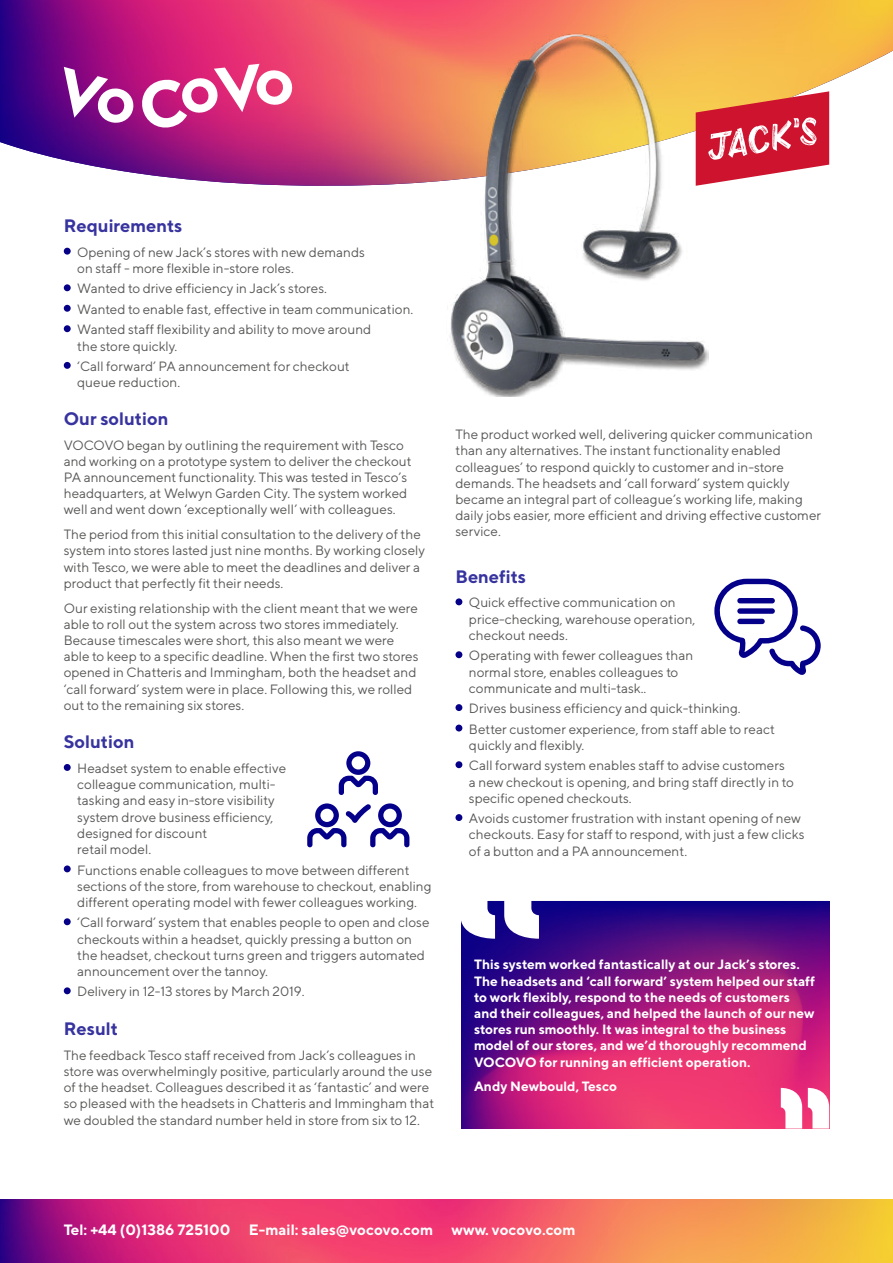
<style>
.page{position:relative;width:893px;height:1263px;background:#fff}
.page>*{position:absolute;margin:0;border:0;box-sizing:border-box;transform-origin:0 0}
.t1{font:700 18px "TT Norms";color:#37339f}
.t2{font:700 15px "TT Norms";color:#fff}
.t3{font:13.5px/16.2px "TT Norms";color:#575756}
.t4{font:700 13.5px/16.2px "TT Norms";color:#fff}
</style>
<div class="page">
<img style="left:0;top:0;width:893px;height:186px">
<div style="left:64px;top:248px;width:7px;height:7px;background:#050087;border-radius:50%"></div>
<div style="left:64px;top:284px;width:7px;height:7px;background:#050087;border-radius:50%"></div>
<div style="left:64px;top:305px;width:7px;height:7px;background:#050087;border-radius:50%"></div>
<div style="left:64px;top:325px;width:7px;height:7px;background:#050087;border-radius:50%"></div>
<div style="left:64px;top:362px;width:7px;height:7px;background:#050087;border-radius:50%"></div>
<div style="left:64px;top:764px;width:7px;height:7px;background:#050087;border-radius:50%"></div>
<div style="left:64px;top:865px;width:7px;height:7px;background:#050087;border-radius:50%"></div>
<div style="left:64px;top:918px;width:7px;height:7px;background:#050087;border-radius:50%"></div>
<div style="left:64px;top:987px;width:7px;height:7px;background:#050087;border-radius:50%"></div>
<div style="left:455px;top:598px;width:7px;height:7px;background:#050087;border-radius:50%"></div>
<div style="left:455px;top:651px;width:7px;height:7px;background:#050087;border-radius:50%"></div>
<div style="left:455px;top:704px;width:7px;height:7px;background:#050087;border-radius:50%"></div>
<div style="left:455px;top:725px;width:7px;height:6px;background:#050087;border-radius:50%"></div>
<div style="left:455px;top:761px;width:7px;height:7px;background:#050087;border-radius:50%"></div>
<div style="left:455px;top:814px;width:7px;height:7px;background:#050087;border-radius:50%"></div>
<img style="left:446px;top:25px;width:263px;height:371px">
<img style="left:461px;top:901px;width:368px;height:227px">
<svg style="left:781px;top:1088px;width:48px;height:40px"></svg>
<svg style="left:461px;top:901px;width:78px;height:38px"></svg>
<img style="left:0;top:1199px;width:893px;height:64px">
<svg style="left:64px;top:67px;width:70px;height:57px"></svg>
<svg style="left:140px;top:64px;width:154px;height:66px"></svg>
<svg style="left:696px;top:91px;width:133px;height:95px"></svg>
<svg style="left:307px;top:751px;width:102px;height:96px"></svg>
<svg style="left:714px;top:579px;width:107px;height:96px"></svg>
<h1 class="t1" style="left:64px;top:214px;width:120px">Requirements</h1>
<p class="t3" style="left:77px;top:244px;width:289px">Opening of new Jack’s stores with new demands on staff - more flexible in-store roles.</p>
<p class="t3" style="left:77px;top:278px;width:338px;line-height:20.4px">Wanted to drive efficiency in Jack’s stores.<br>Wanted to enable fast, effective in team communication.<br>Wanted staff flexibility and ability to move around</p>
<p class="t3" style="left:77px;top:335px;width:274px;line-height:20.4px">the store quickly.<br>‘Call forward’ PA announcement for checkout</p>
<p class="t3" style="left:77px;top:374px;width:104px">queue reduction.</p>
<h1 class="t1" style="left:64px;top:407px;width:106px">Our solution</h1>
<p class="t3" style="left:64px;top:436px;width:349px">VOCOVO began by outlining the requirement with Tesco and working on a prototype system to deliver the checkout PA announcement functionality. This was tested in Tesco’s headquarters, at Welwyn Garden City. The system worked well and went down ‘exceptionally well’ with colleagues.</p>
<p class="t3" style="left:64px;top:526px;width:363px">The period from this initial consultation to the delivery of the system into stores lasted just nine months. By working closely with Tesco, we were able to meet the deadlines and deliver a product that perfectly fit their needs.</p>
<p class="t3" style="left:64px;top:599px;width:356px">Our existing relationship with the client meant that we were able to roll out the system across two stores immediately.<br>Because timescales were short, this also meant we were able to keep to a specific deadline. When the first two stores opened in Chatteris and Immingham, both the headset and ‘call forward’ system were in place. Following this, we rolled out to the remaining six stores.</p>
<h1 class="t1" style="left:64px;top:731px;width:72px">Solution</h1>
<p class="t3" style="left:77px;top:760px;width:210px">Headset system to enable effective colleague communication, multi&shy;tasking and easy in-store visibility system drove business efficiency, designed for discount<br>retail model.</p>
<p class="t3" style="left:77px;top:861px;width:356px">Functions enable colleagues to move between different sections of the store, from warehouse to checkout, enabling different operating model with fewer colleagues working.</p>
<p class="t3" style="left:77px;top:914px;width:354px">‘Call forward’ system that enables people to open and close checkouts within a headset, quickly pressing a button on the headset, checkout turns green and triggers automated announcement over the tannoy.</p>
<p class="t3" style="left:77px;top:983px;width:229px">Delivery in 12-13 stores by March 2019.</p>
<h1 class="t1" style="left:64px;top:1017px;width:56px">Result</h1>
<p class="t3" style="left:64px;top:1046px;width:372px">The feedback Tesco staff received from Jack’s colleagues in store was overwhelmingly positive, particularly around the use of the headset. Colleagues described it as ‘fantastic’ and were so pleased with the headsets in Chatteris and Immingham that we doubled the standard number held in store from six to 12.</p>
<p class="t3" style="left:455px;top:426px;width:367px">The product worked well, delivering quicker communication than any alternatives. The instant functionality enabled colleagues’ to respond quickly to customer and in-store demands. The headsets and ‘call forward’ system quickly became an integral part of colleague’s working life, making daily jobs easier, more efficient and driving effective customer service.</p>
<h1 class="t1" style="left:455px;top:565px;width:72px">Benefits</h1>
<p class="t3" style="left:469px;top:594px;width:228px">Quick effective communication on price-checking, warehouse operation, checkout needs.</p>
<p class="t3" style="left:469px;top:647px;width:226px">Operating with fewer colleagues than normal store, enables colleagues to communicate and multi-task..</p>
<p class="t3" style="left:469px;top:698px;width:307px;line-height:20.4px">Drives business efficiency and quick-thinking.<br>Better customer experience, from staff able to react</p>
<p class="t3" style="left:469px;top:735px;width:317px;line-height:20.4px">quickly and flexibly.<br>Call forward system enables staff to advise customers</p>
<p class="t3" style="left:469px;top:773px;width:326px">a new checkout is opening, and bring staff directly in to specific opened checkouts.</p>
<p class="t3" style="left:469px;top:810px;width:337px">Avoids customer frustration with instant opening of new checkouts. Easy for staff to respond, with just a few clicks of a button and a PA announcement.</p>
<p class="t4" style="left:474px;top:956px;width:342px">This system worked fantastically at our Jack’s stores.<br>The headsets and ‘call forward’ system helped our staff to work flexibly, respond to the needs of customers and their colleagues, and helped the launch of our new stores run smoothly. It was integral to the business model of our stores, and we’d thoroughly recommend VOCOVO for running an efficient operation.</p>
<p class="t4" style="left:474px;top:1078px;width:144px">Andy Newbould, Tesco</p>
<p class="t2" style="left:64px;top:1220px;width:513px">Tel: +44 (0)1386 725100 E-mail: sales@vocovo.com www. vocovo.com</p>
</div>
